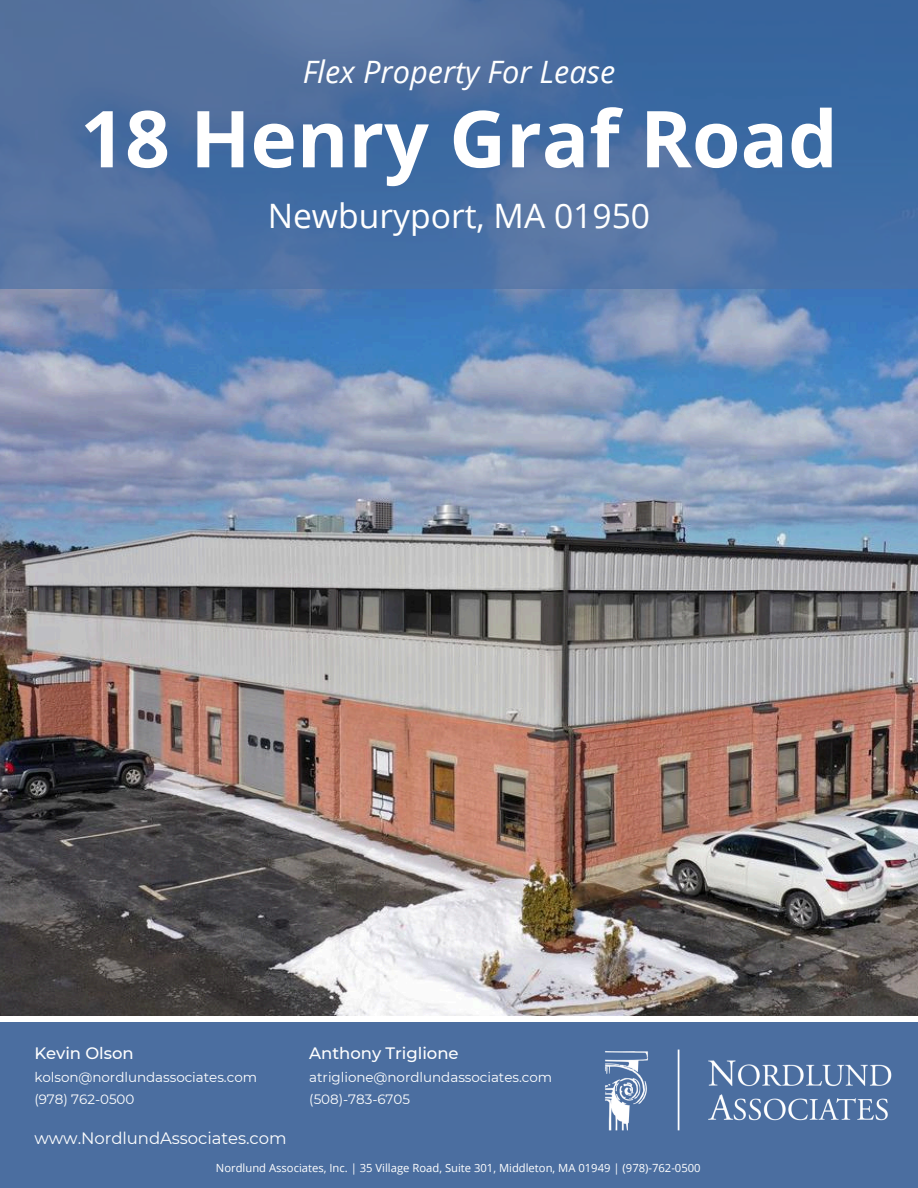
<style>
.page{position:relative;width:918px;height:1188px;background:#fff}
.page>*{position:absolute;margin:0;border:0;box-sizing:border-box;transform-origin:0 0}
.t1{font:700 78.6px "Open Sans";color:#fff}
.t2{font:33.6px "Open Sans";color:#fff}
.t3{font:italic 30.9px "Open Sans";color:#fff}
.t4{font:16.5px "Montserrat";letter-spacing:-.005em;color:#fff}
.t5{font:500 16.5px "Montserrat";letter-spacing:-.005em;color:#fff}
.t6{font:13.5px/21.3px "Montserrat";letter-spacing:-.005em;color:#fff}
.t7{font:11.25px "Open Sans";color:#fff}
</style>
<div class="page">
<div style="left:0;top:1022px;width:918px;height:166px;background:#4b6ea0"></div>
<img style="left:0;top:288px;width:918px;height:728px">
<svg style="left:0;top:0;width:918px;height:288px;background:#496ea1"></svg>
<h4 class="t3" style="left:303px;top:50px;width:314px">Flex Property For Lease</h4>
<h4 class="t1" style="left:80px;top:83px;width:759px">18 Henry Graf Road</h4>
<h4 class="t2" style="left:268px;top:192px;width:384px">Newburyport, MA 01950</h4>
<h2 class="t5" style="left:34px;top:1043px;width:101px">Kevin Olson</h2>
<h4 class="t6" style="left:34px;top:1067px;width:224px">kolson@nordlundassociates.com (978) 762-0500</h4>
<h2 class="t4" style="left:34px;top:1128px;width:254px">www.NordlundAssociates.com</h2>
<p class="t5" style="left:309px;top:1043px;width:151px">Anthony Triglione</p>
<p class="t6" style="left:309px;top:1067px;width:244px">atriglione@nordlundassociates.com (508)-783-6705</p>
<h3 class="t7" style="left:216px;top:1160px;width:486px">Nordlund Associates, Inc. | 35 Village Road, Suite 301, Middleton, MA 01949 | (978)-762-0500</h3>
<p class="t7" style="left:208px;top:1160px;width:504px">Nordlund Associates, Inc. | 199 Rosewood Drive, Suite 150, Danvers, MA 01923 | (978)-762-0500</p>
</div>
